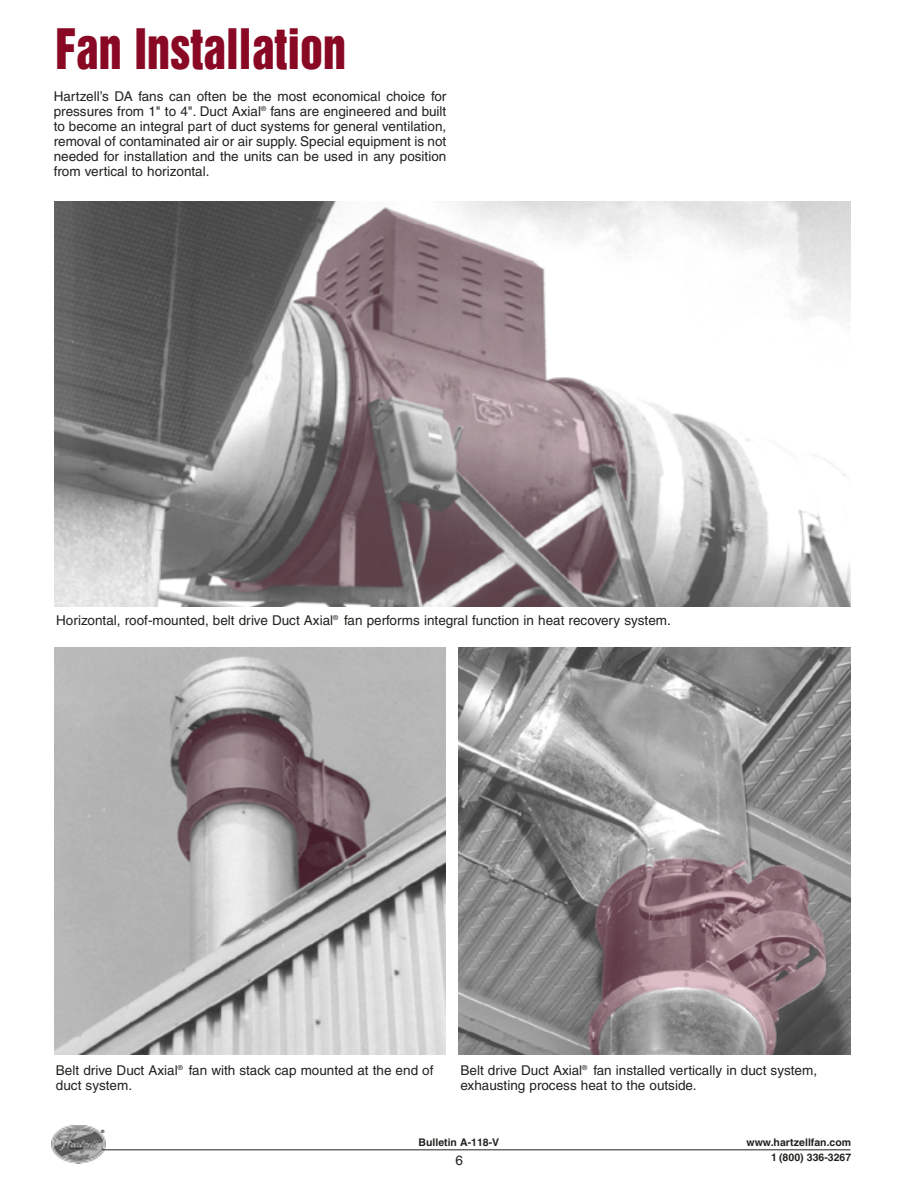
<style>
.page{position:relative;width:918px;height:1188px;background:#fff}
.page>*{position:absolute;margin:0;border:0;box-sizing:border-box;transform-origin:0 0}
.t1{font:51px "Helvetica Inserat";color:#890924;scale:.9 1}
.t2{font:13.5px/15px "Helvetica";color:#20231e}
.t3{font:700 10.5px/15.3px "Helvetica";color:#20231e;text-align:right}
.t4{font:700 4.5px "Helvetica";color:#20231e}
</style>
<div class="page">
<img style="left:52px;top:1125px;width:54px;height:38px">
<hr style="left:102px;top:1149px;width:748px;height:1px;background:#20231e">
<img style="left:55px;top:202px;width:795px;height:405px">
<img style="left:54px;top:648px;width:392px;height:407px">
<img style="left:459px;top:648px;width:391px;height:407px">
<h1 class="t1" style="left:56px;top:28px;width:324px">Fan Installation</h1>
<p class="t2" style="left:54px;top:90px;width:394px;text-align:justify">Hartzell’s DA fans can often be the most economical choice for pressures from 1" to 4". Duct Axial<sup>®</sup> fans are engineered and built to become an integral part of duct systems for general ventilation, removal of contaminated air or air supply. Special equipment is not needed for installation and the units can be used in any position from vertical to horizontal.</p>
<p class="t2" style="left:56px;top:614px;width:616px">Horizontal, roof-mounted, belt drive Duct Axial<sup>®</sup> fan performs integral function in heat recovery system.</p>
<p class="t2" style="left:56px;top:1064px;width:379px">Belt drive Duct Axial<sup>®</sup> fan with stack cap mounted at the end of duct system.</p>
<p class="t2" style="left:461px;top:1064px;width:358px">Belt drive Duct Axial<sup>®</sup> fan installed vertically in duct system, exhausting process heat to the outside.</p>
<p class="t4" style="left:101px;top:1130px;width:5px">®</p>
<p class="t3" style="left:419px;top:1136px;width:82px">Bulletin A-118-V</p>
<p class="t3" style="left:747px;top:1135px;width:106px">www.hartzellfan.com<br>1 (800) 336-3267</p>
<p class="t2" style="left:455px;top:1154px;width:9px">6</p>
</div>
